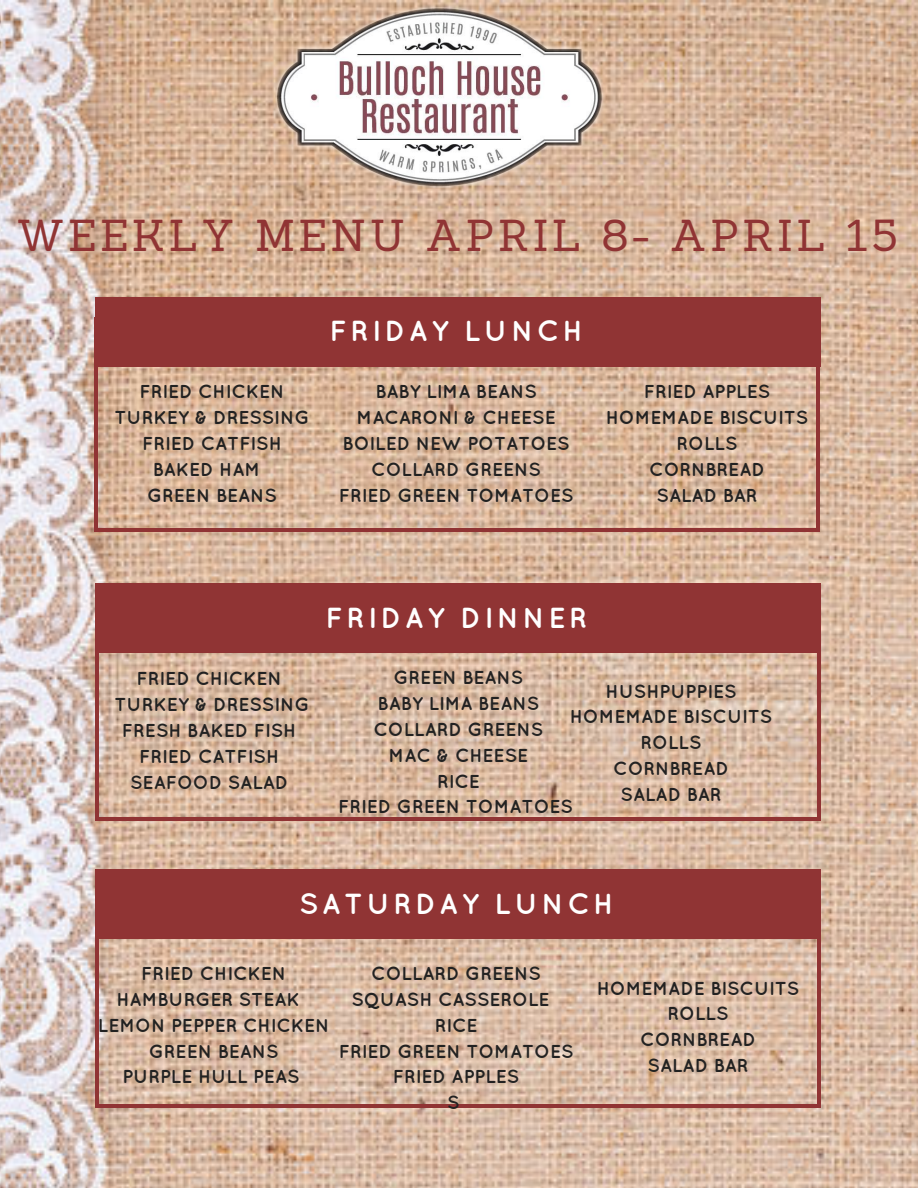
<style>
.page{position:relative;width:918px;height:1188px;background:#fff}
.page>*{position:absolute;margin:0;border:0;box-sizing:border-box;transform-origin:0 0}
.t1{font:43.65px "Sanchez";letter-spacing:.08em;color:#903434}
.t2{font:700 28.95px "Quicksand";letter-spacing:.12em;color:#fff}
.t3{font:700 18.75px/25.8px "Quicksand";color:#222;text-align:center}
</style>
<div class="page">
<img style="left:0;top:0;width:918px;height:1188px">
<hr style="left:95px;top:321px;width:3px;height:208px;background:#903434">
<hr style="left:817px;top:321px;width:3px;height:208px;background:#903434">
<hr style="left:98px;top:529px;width:719px;height:3px;background:#903434">
<div style="left:96px;top:297px;width:725px;height:70px;background:#903434"></div>
<hr style="left:96px;top:610px;width:3px;height:208px;background:#903434">
<hr style="left:818px;top:610px;width:3px;height:208px;background:#903434">
<hr style="left:99px;top:818px;width:719px;height:3px;background:#903434">
<div style="left:96px;top:583px;width:725px;height:70px;background:#903434"></div>
<hr style="left:96px;top:897px;width:3px;height:208px;background:#903434">
<hr style="left:818px;top:897px;width:3px;height:208px;background:#903434">
<hr style="left:99px;top:1105px;width:719px;height:3px;background:#903434">
<div style="left:96px;top:870px;width:725px;height:69px;background:#903434"></div>
<img style="left:252px;top:0;width:376px;height:204px">
<h1 class="t1" style="left:17px;top:207px;width:882px">WEEKLY MENU APRIL 8- APRIL 15</h1>
<p class="t3" style="left:115px;top:378px;width:197px">FRIED CHICKEN<br>TURKEY &amp; DRESSING<br>FRIED CATFISH<br>BAKED HAM<br>GREEN BEANS</p>
<h2 class="t2" style="left:330px;top:313px;width:255px">FRIDAY LUNCH</h2>
<p class="t3" style="left:339px;top:378px;width:236px">BABY LIMA BEANS<br>MACARONI &amp; CHEESE<br>BOILED NEW POTATOES<br>COLLARD GREENS<br>FRIED GREEN TOMATOES</p>
<p class="t3" style="left:606px;top:378px;width:204px">FRIED APPLES<br>HOMEMADE BISCUITS<br>ROLLS<br>CORNBREAD<br>SALAD BAR</p>
<p class="t3" style="left:114px;top:665px;width:197px">FRIED CHICKEN<br>TURKEY &amp; DRESSING<br>FRESH BAKED FISH<br>FRIED CATFISH<br>SEAFOOD SALAD</p>
<h2 class="t2" style="left:326px;top:600px;width:263px">FRIDAY DINNER</h2>
<p class="t3" style="left:338px;top:664px;width:236px">GREEN BEANS<br>BABY LIMA BEANS<br>COLLARD GREENS<br>MAC &amp; CHEESE<br>RICE<br>FRIED GREEN TOMATOES</p>
<p class="t3" style="left:570px;top:678px;width:204px">HUSHPUPPIES<br>HOMEMADE BISCUITS<br>ROLLS<br>CORNBREAD<br>SALAD BAR</p>
<h2 class="t2" style="left:299px;top:886px;width:316px">SATURDAY LUNCH</h2>
<p class="t3" style="left:98px;top:960px;width:233px">FRIED CHICKEN<br>HAMBURGER STEAK<br>LEMON PEPPER CHICKEN<br>GREEN BEANS<br>PURPLE HULL PEAS</p>
<p class="t3" style="left:339px;top:960px;width:236px">COLLARD GREENS<br>SQUASH CASSEROLE<br>RICE<br>FRIED GREEN TOMATOES<br>FRIED APPLES<br>S</p>
<p class="t3" style="left:597px;top:975px;width:204px">HOMEMADE BISCUITS<br>ROLLS<br>CORNBREAD<br>SALAD BAR</p>
</div>
